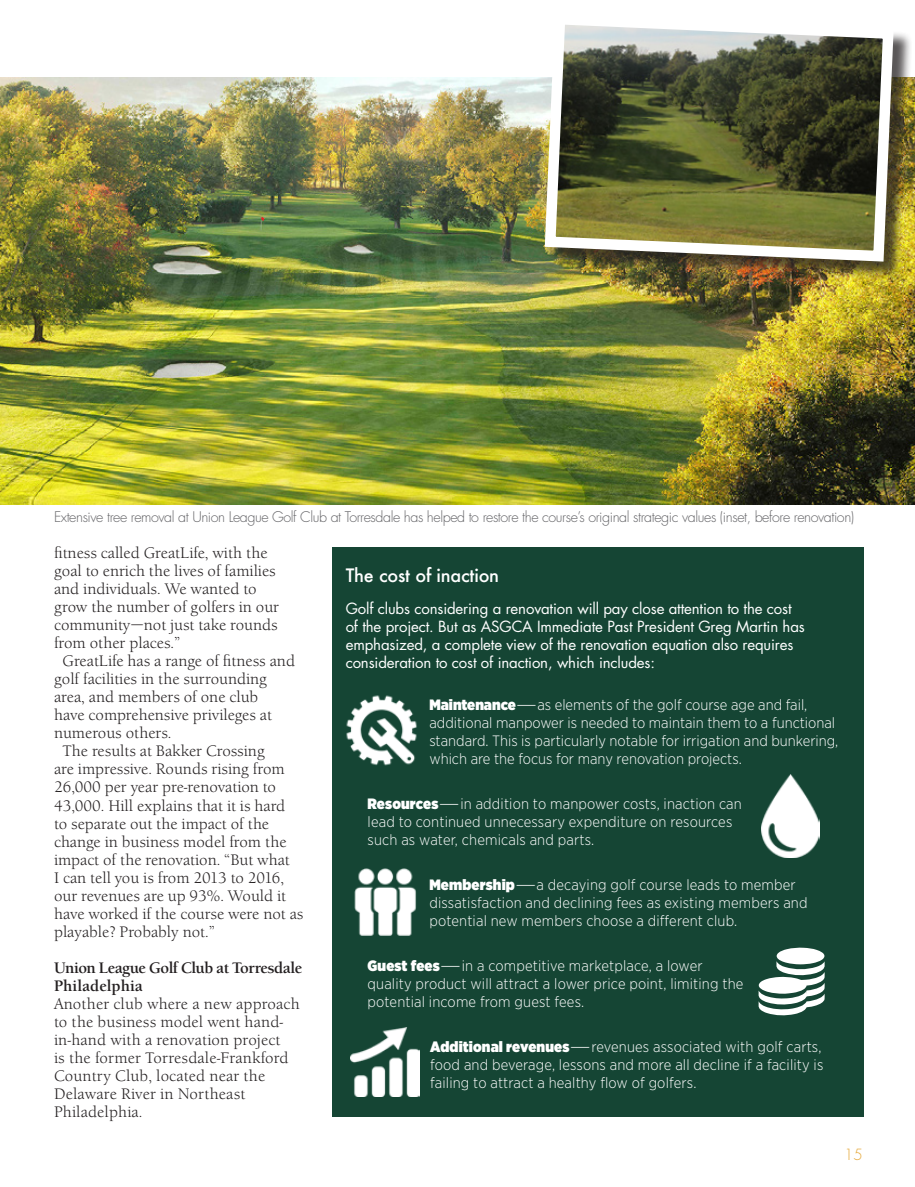
<style>
.page{position:relative;width:915px;height:1187px;background:#fff}
.page>*{position:absolute;margin:0;border:0;box-sizing:border-box;transform-origin:0 0}
.t1{font:500 18px "Futura";letter-spacing:-.01em;color:#fff}
.t2{font:15.75px/18px "Berkeley Old ITC";color:#231f20}
.t3{font:700 15.75px/18px "Berkeley Old ITC";letter-spacing:-.03em;color:#231f20}
.t4{font:300 15px/18px "Gotham Narrow";letter-spacing:.01em;color:#fff}
.t5{font:15px/18px "Futura";letter-spacing:-.01em;color:#fff}
.t6{font:300 15px "Futura";color:#e6a93b}
.t7{font:300 14.25px "Futura";letter-spacing:-.03em;color:#636366}
.s1{font-weight:900}
.s2{font-size:15.75px}
</style>
<div class="page">
<div style="left:332px;top:547px;width:531px;height:569px;background:#154534"></div>
<img style="left:0;top:77px;width:914px;height:427px">
<div style="left:547px;top:16px;width:365px;height:264px;background:#231f20;opacity:.75"></div>
<img style="left:539px;top:16px;width:359px;height:251px">
<img style="left:346px;top:695px;width:71px;height:71px">
<img style="left:354px;top:868px;width:63px;height:67px">
<svg style="left:758px;top:947px;width:67px;height:68px"></svg>
<img style="left:351px;top:1027px;width:68px;height:69px">
<img style="left:761px;top:774px;width:58px;height:83px">
<p class="t7" style="left:54px;top:508px;width:801px">Extensive tree removal at Union League Golf Club at Torresdale has helped to restore the course’s original strategic values (inset, before renovation)</p>
<p class="t2" style="left:54px;top:544px;width:215px">fitness called GreatLife, with the</p>
<p class="t2" style="left:54px;top:562px;width:223px">goal to enrich the lives of families</p>
<p class="t2" style="left:54px;top:580px;width:204px">and individuals. We wanted to</p>
<p class="t2" style="left:54px;top:598px;width:226px">grow the number of golfers in our</p>
<p class="t2" style="left:54px;top:616px;width:225px">community–not just take rounds</p>
<p class="t2" style="left:54px;top:634px;width:128px">from other places.”</p>
<p class="t2" style="left:63px;top:652px;width:234px">GreatLife has a range of fitness and</p>
<p class="t2" style="left:54px;top:670px;width:214px">golf facilities in the surrounding</p>
<p class="t2" style="left:54px;top:688px;width:206px">area, and members of one club</p>
<p class="t2" style="left:54px;top:706px;width:219px">have comprehensive privileges at</p>
<p class="t2" style="left:54px;top:724px;width:119px">numerous others.</p>
<p class="t2" style="left:63px;top:742px;width:204px">The results at Bakker Crossing</p>
<p class="t2" style="left:54px;top:760px;width:232px">are impressive. Rounds rising from</p>
<p class="t2" style="left:54px;top:778px;width:223px">26,000 per year pre-renovation to</p>
<p class="t2" style="left:54px;top:796px;width:233px">43,000. Hill explains that it is hard</p>
<p class="t2" style="left:54px;top:814px;width:216px">to separate out the impact of the</p>
<p class="t2" style="left:54px;top:832px;width:234px">change in business model from the</p>
<p class="t2" style="left:54px;top:850px;width:237px">impact of the renovation. “But what</p>
<p class="t2" style="left:54px;top:868px;width:231px">I can tell you is from 2013 to 2016,</p>
<p class="t2" style="left:54px;top:886px;width:233px">our revenues are up 93%. Would it</p>
<p class="t2" style="left:54px;top:904px;width:251px">have worked if the course were not as</p>
<p class="t2" style="left:54px;top:922px;width:162px">playable? Probably not.”</p>
<p class="t3" style="left:54px;top:958px;width:249px">Union League Golf Club at Torresdale<br>Philadelphia</p>
<p class="t2" style="left:54px;top:994px;width:247px">Another club where a new approach to the business model went hand&shy;in-hand with a renovation project<br>is the former Torresdale-Frankford<br>Country Club, located near the<br>Delaware River in Northeast<br>Philadelphia.</p>
<p class="t1" style="left:345px;top:563px;width:155px">The cost of inaction</p>
<p class="t5" style="left:345px;top:598px;width:460px">Golf clubs considering a renovation will pay close attention to the cost of the project. But as ASGCA Immediate Past President Greg Martin has emphasized, a complete view of the renovation equation also requires consideration to cost of inaction, which includes:</p>
<p class="t4" style="left:429px;top:695px;width:410px"><span class="s1">Maintenance</span><span class="s2">—</span>as elements of the golf course age and fail, additional manpower is needed to maintain them to a functional standard. This is particularly notable for irrigation and bunkering, which are the focus for many renovation projects.</p>
<p class="t4" style="left:367px;top:794px;width:376px"><span class="s1">Resources</span><span class="s2">—</span>in addition to manpower costs, inaction can lead to continued unnecessary expenditure on resources such as water, chemicals and parts.</p>
<p class="t4" style="left:429px;top:875px;width:379px"><span class="s1">Membership</span><span class="s2">—</span>a decaying golf course leads to member dissatisfaction and declining fees as existing members and potential new members choose a different club.</p>
<p class="t4" style="left:367px;top:956px;width:377px"><span class="s1">Guest fees</span><span class="s2">—</span>in a competitive marketplace, a lower quality product will attract a lower price point, limiting the potential income from guest fees.</p>
<p class="t4" style="left:430px;top:1037px;width:394px"><span class="s1">Additional revenues</span><span class="s2">—</span>revenues associated with golf carts, food and beverage, lessons and more all decline if a facility is failing to attract a healthy flow of golfers.</p>
<p class="t6" style="left:843px;top:1144px;width:20px">15</p>
</div>
